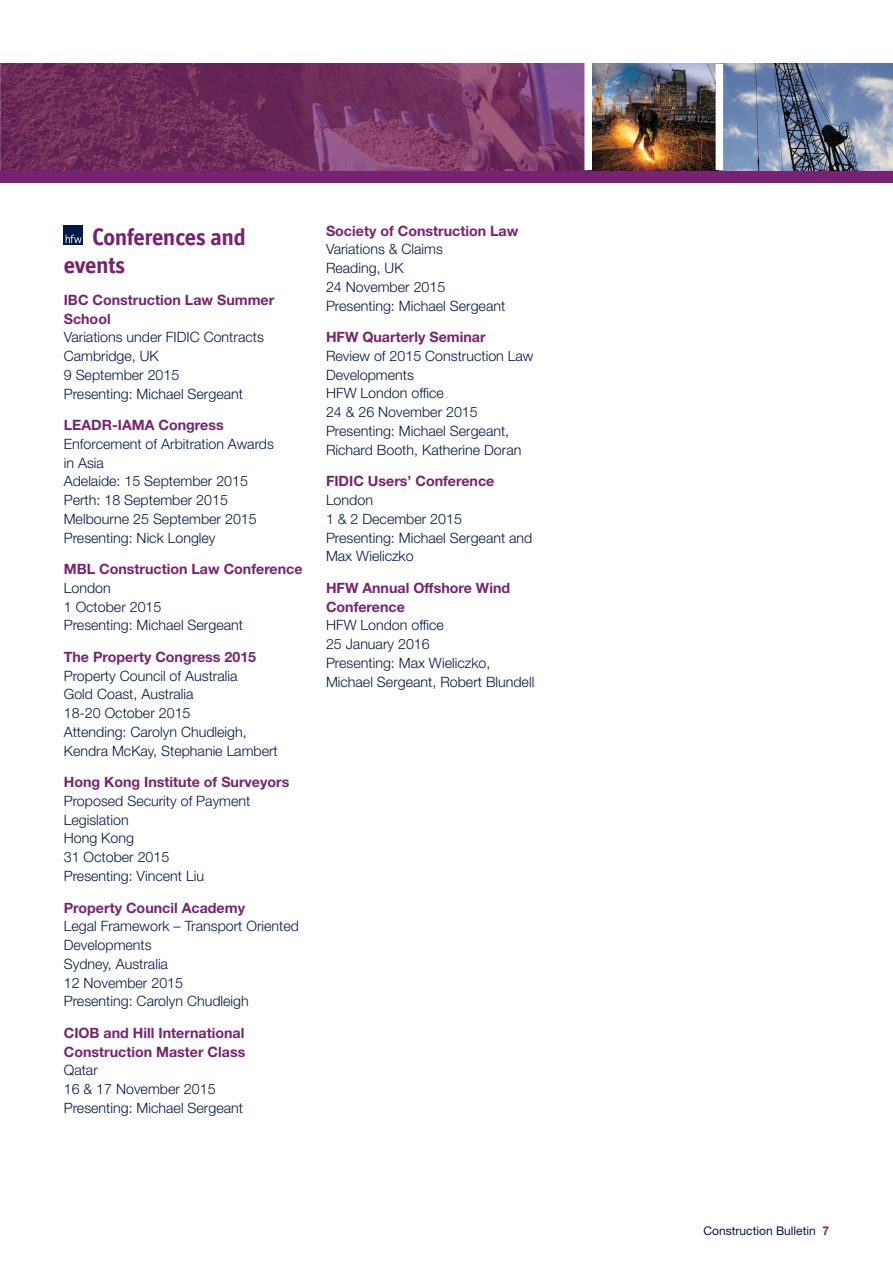
<style>
.page{position:relative;width:893px;height:1263px;background:#fff}
.page>*{position:absolute;margin:0;border:0;box-sizing:border-box;transform-origin:0 0}
.t1{font:700 24px/28.8px "Officina Display ITC";color:#772371}
.t2{font:300 14.25px/18.8px "Helvetica Neue LT Std";color:#001948}
.t3{font:700 14.25px/18.8px "Helvetica Neue LT Std";color:#772371}
.t4{font:12px "Helvetica Neue LT Std";color:#001948}
.s1{font-weight:700;color:#772371}
</style>
<div class="page">
<div style="left:64px;top:225px;width:19px;height:19px;background:#001948"></div>
<svg style="left:66px;top:235px;width:16px;height:8px"></svg>
<div style="left:0;top:170px;width:893px;height:13px;background:#772371"></div>
<img style="left:592px;top:64px;width:124px;height:106px">
<svg style="left:723px;top:64px;width:170px;height:106px;background:#7687a3"></svg>
<svg style="left:1px;top:64px;width:583px;height:106px;background:#743361"></svg>
<img style="left:0;top:64px;width:1px;height:106px">
<h1 class="t1" style="left:64px;top:222px;width:184px;text-indent:29px">Conferences and events</h1>
<p class="t3" style="left:64px;top:290px;width:212px">IBC Construction Law Summer<br>School</p>
<p class="t2" style="left:64px;top:328px;width:202px">Variations under FIDIC Contracts<br>Cambridge, UK<br>9 September 2015<br>Presenting: Michael Sergeant</p>
<p class="t3" style="left:64px;top:415px;width:161px">LEADR-IAMA Congress</p>
<p class="t2" style="left:64px;top:434px;width:212px">Enforcement of Arbitration Awards in Asia<br>Adelaide: 15 September 2015<br>Perth: 18 September 2015<br>Melbourne 25 September 2015<br>Presenting: Nick Longley</p>
<p class="t3" style="left:64px;top:559px;width:240px">MBL Construction Law Conference</p>
<p class="t2" style="left:64px;top:578px;width:181px">London<br>1 October 2015<br>Presenting: Michael Sergeant</p>
<p class="t3" style="left:64px;top:647px;width:194px">The Property Congress 2015</p>
<p class="t2" style="left:64px;top:666px;width:216px">Property Council of Australia<br>Gold Coast, Australia<br>18-20 October 2015<br>Attending: Carolyn Chudleigh,<br>Kendra McKay, Stephanie Lambert</p>
<p class="t3" style="left:64px;top:772px;width:227px">Hong Kong Institute of Surveyors</p>
<p class="t2" style="left:64px;top:791px;width:188px">Proposed Security of Payment<br>Legislation<br>Hong Kong<br>31 October 2015<br>Presenting: Vincent Liu</p>
<p class="t3" style="left:64px;top:898px;width:183px">Property Council Academy</p>
<p class="t2" style="left:64px;top:916px;width:237px">Legal Framework – Transport Oriented<br>Developments<br>Sydney, Australia<br>12 November 2015<br>Presenting: Carolyn Chudleigh</p>
<p class="t3" style="left:64px;top:1023px;width:183px">CIOB and Hill International<br>Construction Master Class</p>
<p class="t2" style="left:64px;top:1060px;width:181px">Qatar<br>16 &amp; 17 November 2015<br>Presenting: Michael Sergeant</p>
<p class="t3" style="left:326px;top:221px;width:194px">Society of Construction Law</p>
<p class="t2" style="left:326px;top:240px;width:181px">Variations &amp; Claims<br>Reading, UK<br>24 November 2015<br>Presenting: Michael Sergeant</p>
<p class="t3" style="left:326px;top:327px;width:161px">HFW Quarterly Seminar</p>
<p class="t2" style="left:326px;top:346px;width:209px">Review of 2015 Construction Law<br>Developments<br>HFW London office<br>24 &amp; 26 November 2015<br>Presenting: Michael Sergeant,<br>Richard Booth, Katherine Doran</p>
<p class="t3" style="left:326px;top:471px;width:170px">FIDIC Users’ Conference</p>
<p class="t2" style="left:326px;top:490px;width:208px">London<br>1 &amp; 2 December 2015<br>Presenting: Michael Sergeant and<br>Max Wieliczko</p>
<p class="t3" style="left:326px;top:578px;width:186px">HFW Annual Offshore Wind<br>Conference</p>
<p class="t2" style="left:326px;top:615px;width:210px">HFW London office<br>25 January 2016<br>Presenting: Max Wieliczko,<br>Michael Sergeant, Robert Blundell</p>
<p class="t4" style="left:704px;top:1224px;width:127px">Construction Bulletin <span class="s1">7</span></p>
</div>
